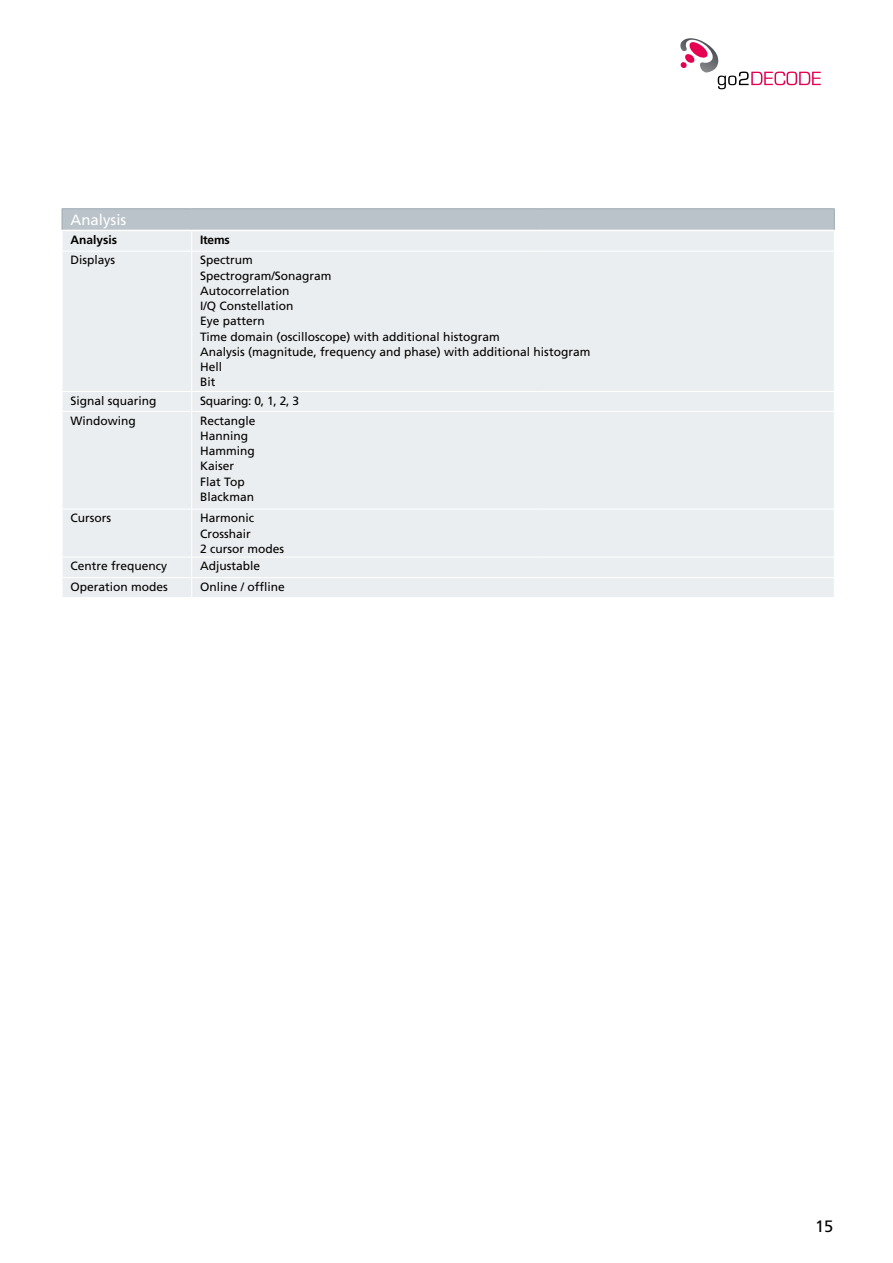
<style>
.page{position:relative;width:893px;height:1263px;background:#fff}
.page>*{position:absolute;margin:0;border:0;box-sizing:border-box;transform-origin:0 0}
.t1{font:16.5px "Frutiger LT Pro";color:#000}
.t2{font:15px "Frutiger LT Pro";color:#fff}
.t3{font:12px/15.3px "Frutiger LT Pro";color:#000}
.t4{font:12px "Frutiger LT Pro";letter-spacing:-.02em;color:#000}
.t5{font:700 12px "Frutiger LT Pro";color:#000}
</style>
<div class="page">
<div style="left:63px;top:252px;width:771px;height:345px;background:#ebeef0"></div>
<hr style="left:191px;top:251px;width:1px;height:140px;background:#fff">
<hr style="left:62px;top:391px;width:130px;height:1px;background:#fff">
<hr style="left:192px;top:391px;width:345px;height:1px;background:#fff">
<svg style="left:191px;top:392px;width:1px;height:19px"></svg>
<hr style="left:537px;top:391px;width:297px;height:1px;background:#fff">
<hr style="left:62px;top:411px;width:130px;height:1px;background:#fff">
<hr style="left:192px;top:411px;width:345px;height:1px;background:#fff">
<hr style="left:191px;top:412px;width:1px;height:97px;background:#fff">
<hr style="left:537px;top:411px;width:297px;height:1px;background:#fff">
<hr style="left:62px;top:509px;width:130px;height:1px;background:#fff">
<hr style="left:192px;top:509px;width:345px;height:1px;background:#fff">
<hr style="left:191px;top:509px;width:1px;height:48px;background:#fff">
<hr style="left:537px;top:509px;width:297px;height:1px;background:#fff">
<hr style="left:62px;top:557px;width:130px;height:1px;background:#fff">
<hr style="left:192px;top:557px;width:345px;height:1px;background:#fff">
<hr style="left:537px;top:557px;width:297px;height:1px;background:#fff">
<hr style="left:62px;top:577px;width:130px;height:1px;background:#fff">
<hr style="left:192px;top:577px;width:345px;height:1px;background:#fff">
<svg style="left:191px;top:558px;width:1px;height:39px"></svg>
<hr style="left:537px;top:577px;width:297px;height:1px;background:#fff">
<hr style="left:62px;top:208px;width:130px;height:1px;background:#9da9b1">
<hr style="left:192px;top:208px;width:345px;height:1px;background:#9da9b1">
<hr style="left:537px;top:208px;width:298px;height:1px;background:#9da9b1">
<svg style="left:62px;top:209px;width:773px;height:42px"></svg>
<img style="left:682px;top:38px;width:37px;height:34px">
<svg style="left:680px;top:41px;width:29px;height:27px"></svg>
<svg style="left:718px;top:72px;width:103px;height:17px"></svg>
<p class="t2" style="left:71px;top:211px;width:57px">Analysis</p>
<p class="t5" style="left:71px;top:232px;width:48px">Analysis</p>
<p class="t5" style="left:200px;top:232px;width:31px">Items</p>
<p class="t3" style="left:71px;top:253px;width:46px">Displays</p>
<p class="t3" style="left:200px;top:253px;width:392px">Spectrum<br>Spectrogram/Sonagram<br>Autocorrelation<br>I/Q Constellation<br>Eye pattern<br>Time domain (oscilloscope) with additional histogram<br>Analysis (magnitude, frequency and phase) with additional histogram<br>Hell<br>Bit</p>
<p class="t3" style="left:71px;top:393px;width:88px">Signal squaring</p>
<p class="t4" style="left:200px;top:393px;width:100px">Squaring: 0, 1, 2, 3</p>
<p class="t3" style="left:71px;top:413px;width:67px">Windowing</p>
<p class="t3" style="left:200px;top:413px;width:57px">Rectangle<br>Hanning<br>Hamming<br>Kaiser<br>Flat Top<br>Blackman</p>
<p class="t3" style="left:71px;top:511px;width:42px">Cursors</p>
<p class="t3" style="left:200px;top:511px;width:86px">Harmonic<br>Crosshair<br>2 cursor modes</p>
<p class="t3" style="left:71px;top:559px;width:98px">Centre frequency</p>
<p class="t3" style="left:200px;top:559px;width:62px">Adjustable</p>
<p class="t3" style="left:71px;top:579px;width:99px">Operation modes</p>
<p class="t3" style="left:200px;top:579px;width:86px">Online / offline</p>
<h1 class="t1" style="left:815px;top:1216px;width:20px">15</h1>
</div>
